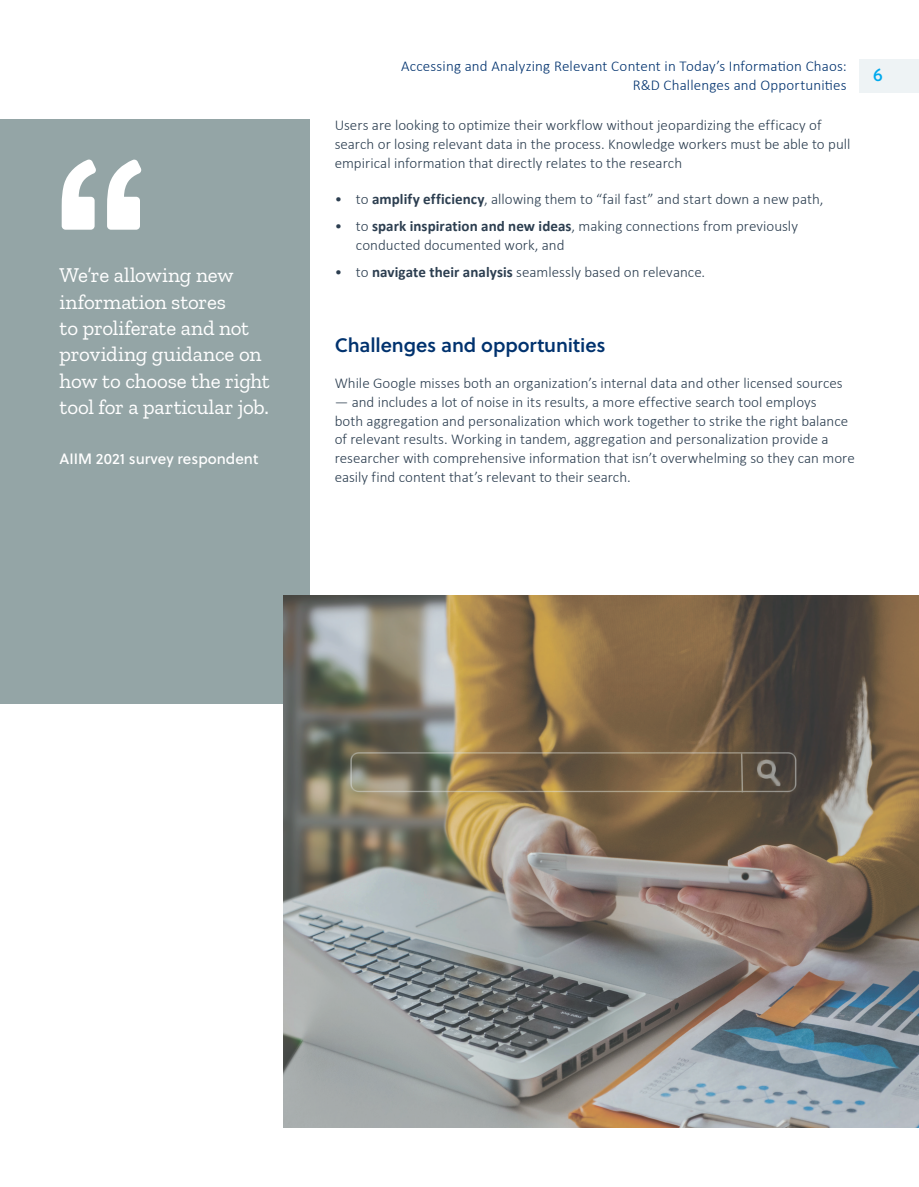
<style>
.page{position:relative;width:919px;height:1187px;background:#fff}
.page>*{position:absolute;margin:0;border:0;box-sizing:border-box;transform-origin:0 0}
.t1{font:21px/26.2px "Zilla Slab";letter-spacing:-.01em;color:#fff}
.Subhead_3{font:600 19.5px "Soleil";letter-spacing:-.005em;color:#00326e}
.t2{font:18px "Soleil";color:#00a9ed}
.Body_Copy{font:300 15px/18.8px "Calibri";color:#2c3e50}
.t3{font:300 15px/18.8px "Calibri";letter-spacing:.01em;color:#00326e;text-align:right}
.t4{font:15px "Soleil";color:#fff}
.s1{font-weight:700}
</style>
<div class="page">
<div style="left:859px;top:60px;width:59px;height:33px;background:#eef3f5"></div>
<div style="left:0;top:119px;width:309px;height:584px;background:#94a5a6"></div>
<svg style="left:62px;top:159px;width:34px;height:71px"></svg>
<svg style="left:107px;top:159px;width:35px;height:71px"></svg>
<img style="left:283px;top:595px;width:635px;height:532px">
<p class="t1" style="left:60px;top:262px;width:211px">We’re allowing new information stores<br>to proliferate and not providing guidance on how to choose the right tool for a particular job.</p>
<p class="t4" style="left:60px;top:447px;width:200px">AIIM 2021 survey respondent</p>
<p class="t3" style="left:401px;top:56px;width:447px">Accessing and Analyzing Relevant Content in Today’s Information Chaos:<br>R&amp;D Challenges and Opportunities</p>
<p class="t2" style="left:873px;top:61px;width:11px">6</p>
<p class="Body_Copy" style="left:334px;top:116px;width:517px">Users are looking to optimize their workflow without jeopardizing the efficacy of search or losing relevant data in the process. Knowledge workers must be able to pull empirical information that directly relates to the research</p>
<p class="Body_Copy" style="left:334px;top:189px;width:490px">• to <span class="s1">amplify efficiency</span>, allowing them to “fail fast” and start down a new path,</p>
<p class="Body_Copy" style="left:356px;top:216px;width:443px;text-indent:-21px">• to <span class="s1">spark inspiration and new ideas</span>, making connections from previously conducted documented work, and</p>
<p class="Body_Copy" style="left:334px;top:262px;width:372px">• to <span class="s1">navigate their analysis</span> seamlessly based on relevance.</p>
<p class="Subhead_3" style="left:334px;top:330px;width:272px">Challenges and opportunities</p>
<p class="Body_Copy" style="left:334px;top:373px;width:509px">While Google misses both an organization’s internal data and other licensed sources</p>
<p class="Body_Copy" style="left:334px;top:392px;width:521px">— and includes a lot of noise in its results, a more effective search tool employs<br>both aggregation and personalization which work together to strike the right balance of relevant results. Working in tandem, aggregation and personalization provide a researcher with comprehensive information that isn’t overwhelming so they can more easily find content that’s relevant to their search.</p>
</div>
